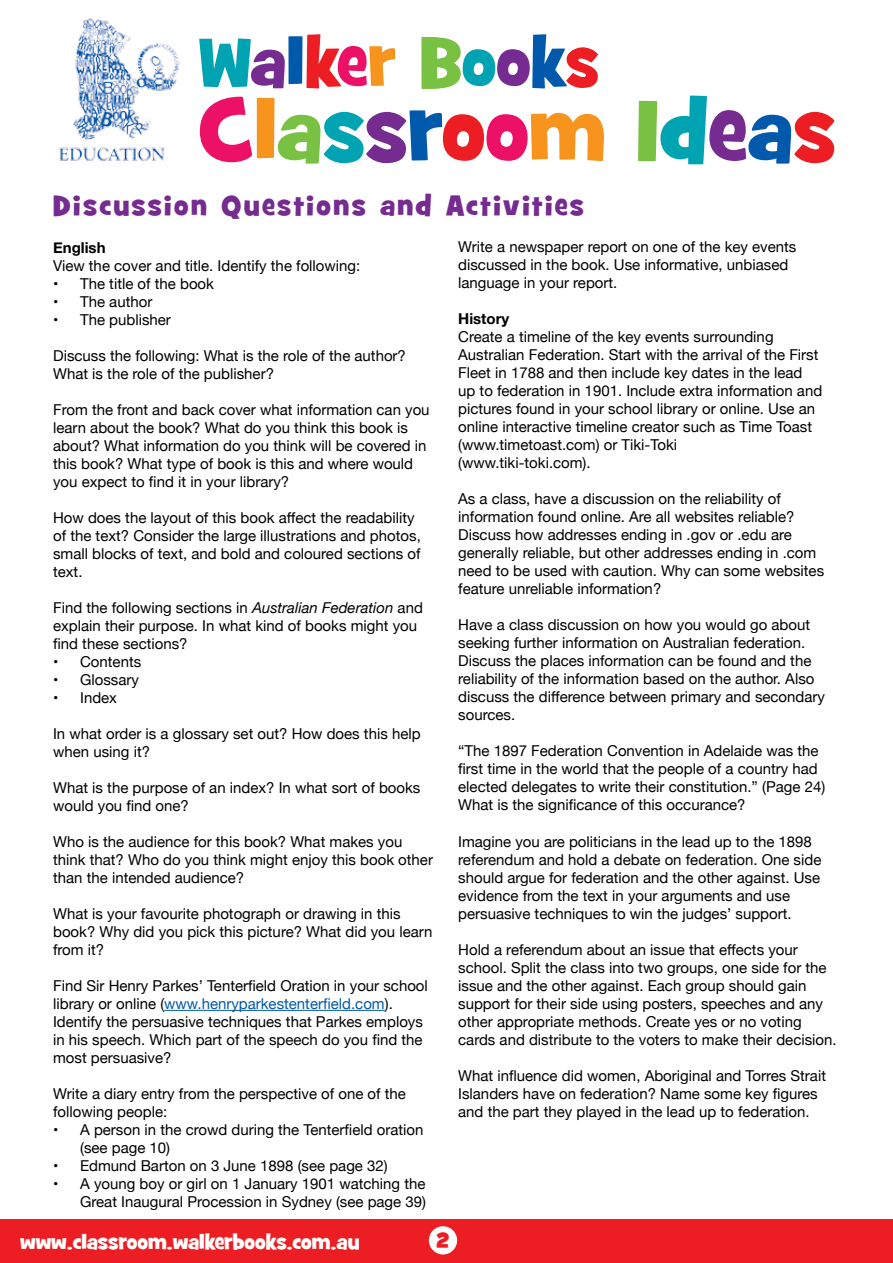
<style>
.page{position:relative;width:893px;height:1263px;background:#fff}
.page>*{position:absolute;margin:0;border:0;box-sizing:border-box;transform-origin:0 0}
.t1{font:86.4px "Grilled Cheese BTN";color:#ed1067}
.t2{font:68.4px "Grilled Cheese BTN";color:#00a3b2}
.t3{font:28.5px "Grilled Cheese BTN";letter-spacing:.08em;color:#752b90}
.t4{font:21px "Grilled Cheese BTN";color:#fffffd}
.t5{font:21px "Grilled Cheese BTN";color:#ed1d24}
.t6{font:15px/18px "Helvetica Neue";color:#000}
.t7{font:700 15px "Helvetica Neue";color:#000}
.s1{color:#752b90}
.s2{color:#0059aa}
.s3{color:#ed1d24}
.s4{color:#ed1067}
.s5{color:#f7941e}
.s6{color:#78c143}
.s7{color:#00a3b2}
.s8{font-style:italic}
</style>
<div class="page">
<div style="left:0;top:1219px;width:893px;height:44px;background:#ed1d24"></div>
<img style="left:59px;top:18px;width:121px;height:143px">
<hr style="left:164px;top:1010px;width:221px;height:1px;background:#0059aa">
<div style="left:429px;top:1226px;width:28px;height:28px;background:#fff;border-radius:50%"></div>
<h2 class="t2" style="left:199px;top:18px;width:402px">W<span class="s1">a</span><span class="s2">l</span><span class="s3">k</span><span class="s4">e</span><span class="s5">r</span> <span class="s6">B</span>o<span class="s1">o</span><span class="s2">k</span><span class="s3">s</span></h2>
<h1 class="t1" style="left:199px;top:74px;width:638px">C<span class="s5">l</span><span class="s6">a</span><span class="s7">s</span><span class="s1">s</span><span class="s2">r</span><span class="s3">o</span>o<span class="s5">m</span> <span class="s6">I</span><span class="s7">d</span><span class="s1">e</span><span class="s2">a</span><span class="s3">s</span></h1>
<h3 class="t3" style="left:53px;top:187px;width:532px">Discussion Questions and Activities</h3>
<p class="t7" style="left:53px;top:236px;width:54px">English</p>
<p class="t6" style="left:53px;top:257px;width:309px">View the cover and title. Identify the following:</p>
<p class="t6" style="left:53px;top:275px;width:162px">• The title of the book</p>
<p class="t6" style="left:53px;top:293px;width:101px">• The author</p>
<p class="t6" style="left:53px;top:311px;width:119px">• The publisher</p>
<p class="t6" style="left:53px;top:347px;width:354px">Discuss the following: What is the role of the author?<br>What is the role of the publisher?</p>
<p class="t6" style="left:53px;top:401px;width:378px">From the front and back cover what information can you learn about the book? What do you think this book is about? What information do you think will be covered in this book? What type of book is this and where would you expect to find it in your library?</p>
<p class="t6" style="left:53px;top:509px;width:369px">How does the layout of this book affect the readability of the text? Consider the large illustrations and photos, small blocks of text, and bold and coloured sections of text.</p>
<p class="t6" style="left:53px;top:599px;width:371px">Find the following sections in <span class="s8">Australian Federation</span> and explain their purpose. In what kind of books might you find these sections?</p>
<p class="t6" style="left:53px;top:653px;width:90px">• Contents</p>
<p class="t6" style="left:53px;top:671px;width:87px">• Glossary</p>
<p class="t6" style="left:53px;top:689px;width:65px">• Index</p>
<p class="t6" style="left:53px;top:725px;width:369px">In what order is a glossary set out? How does this help when using it?</p>
<p class="t6" style="left:53px;top:779px;width:369px">What is the purpose of an index? In what sort of books would you find one?</p>
<p class="t6" style="left:53px;top:833px;width:381px">Who is the audience for this book? What makes you think that? Who do you think might enjoy this book other than the intended audience?</p>
<p class="t6" style="left:53px;top:905px;width:381px">What is your favourite photograph or drawing in this book? Why did you pick this picture? What did you learn from it?</p>
<p class="t6" style="left:53px;top:977px;width:376px">Find Sir Henry Parkes’ Tenterfield Oration in your school library or online (<span class="s2">www.henryparkestenterfield.com</span>).<br>Identify the persuasive techniques that Parkes employs in his speech. Which part of the speech do you find the most persuasive?</p>
<p class="t6" style="left:53px;top:1085px;width:354px">Write a diary entry from the perspective of one of the following people:</p>
<p class="t6" style="left:80px;top:1121px;width:345px;text-indent:-27px">• A person in the crowd during the Tenterfield oration (see page 10)</p>
<p class="t6" style="left:53px;top:1157px;width:336px">• Edmund Barton on 3 June 1898 (see page 32)</p>
<p class="t6" style="left:53px;top:1175px;width:374px;text-align:right">• A young boy or girl on 1 January 1901 watching the<br>Great Inaugural Procession in Sydney (see page 39)</p>
<h3 class="t4" style="left:20px;top:1228px;width:341px">www.classroom.walkerbooks.com.au</h3>
<h3 class="t5" style="left:436px;top:1227px;width:14px">2</h3>
<p class="t6" style="left:458px;top:239px;width:340px">Write a newspaper report on one of the key events discussed in the book. Use informative, unbiased language in your report.</p>
<p class="t7" style="left:458px;top:307px;width:53px">History</p>
<p class="t6" style="left:458px;top:329px;width:365px">Create a timeline of the key events surrounding Australian Federation. Start with the arrival of the First Fleet in 1788 and then include key dates in the lead up to federation in 1901. Include extra information and pictures found in your school library or online. Use an online interactive timeline creator such as Time Toast (www.timetoast.com) or Tiki-Toki<br>(www.tiki-toki.com).</p>
<p class="t6" style="left:458px;top:491px;width:367px">As a class, have a discussion on the reliability of information found online. Are all websites reliable?<br>Discuss how addresses ending in .gov or .edu are generally reliable, but other addresses ending in .com need to be used with caution. Why can some websites feature unreliable information?</p>
<p class="t6" style="left:458px;top:617px;width:368px">Have a class discussion on how you would go about seeking further information on Australian federation.<br>Discuss the places information can be found and the reliability of the information based on the author. Also discuss the difference between primary and secondary sources.</p>
<p class="t6" style="left:458px;top:743px;width:368px">“The 1897 Federation Convention in Adelaide was the first time in the world that the people of a country had elected delegates to write their constitution.” (Page 24)<br>What is the significance of this occurance?</p>
<p class="t6" style="left:458px;top:833px;width:365px">Imagine you are politicians in the lead up to the 1898 referendum and hold a debate on federation. One side should argue for federation and the other against. Use evidence from the text in your arguments and use persuasive techniques to win the judges’ support.</p>
<p class="t6" style="left:458px;top:941px;width:380px">Hold a referendum about an issue that effects your school. Split the class into two groups, one side for the issue and the other against. Each group should gain support for their side using posters, speeches and any other appropriate methods. Create yes or no voting cards and distribute to the voters to make their decision.</p>
<p class="t6" style="left:458px;top:1067px;width:369px">What influence did women, Aboriginal and Torres Strait<br>Islanders have on federation? Name some key figures and the part they played in the lead up to federation.</p>
</div>
